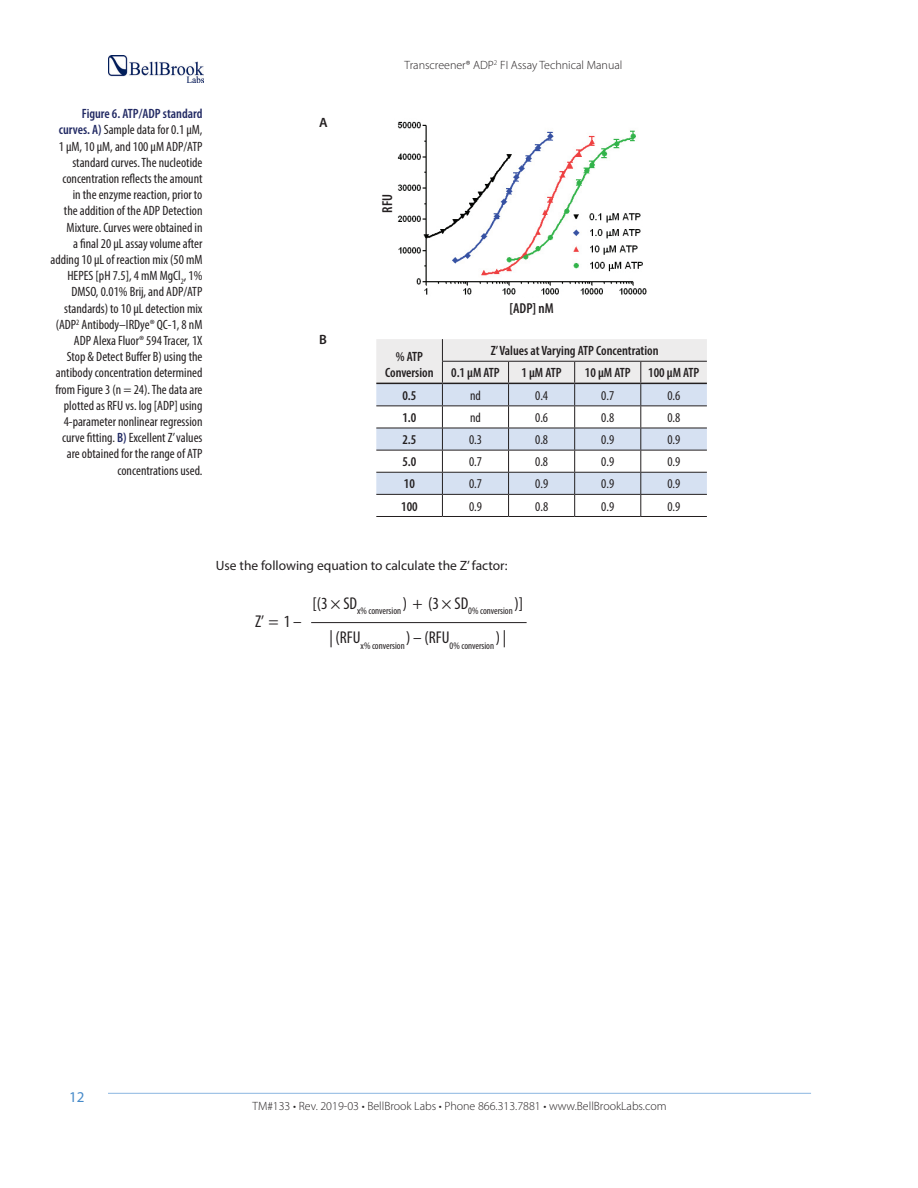
<style>
.page{position:relative;width:918px;height:1188px;background:#fff}
.page>*{position:absolute;margin:0;border:0;box-sizing:border-box;transform-origin:0 0}
.t1{font:condensed 17.1px "Myriad Pro";color:#231f20}
.t2{font:15px "Myriad Pro";color:#468ac9}
.t3{font:600 condensed 14.4px "Myriad Pro";color:#231f20}
.t4{font:condensed 13.5px/16.2px "Myriad Pro";color:#231f20;text-align:right}
.t5{font:600 condensed 13.5px/16.2px "Myriad Pro";color:#231f20;text-align:center}
.t6{font:13.5px "Myriad Pro";color:#231f20}
.t7{font:600 13.5px "Myriad Pro";color:#231f20}
.t8{font:300 12px "Myriad Pro";color:#231f20}
.t9{font:condensed 9.9px "Myriad Pro";color:#231f20}
.s1{font-weight:600;color:#222a64}
</style>
<div class="page">
<hr style="left:108px;top:1093px;width:703px;height:1px;background:#8bb6e1">
<img style="left:109px;top:56px;width:95px;height:26px">
<hr style="left:376px;top:516px;width:66px;height:1px;background:#231f20">
<hr style="left:442px;top:516px;width:67px;height:1px;background:#231f20">
<hr style="left:509px;top:516px;width:66px;height:1px;background:#231f20">
<hr style="left:575px;top:516px;width:66px;height:1px;background:#231f20">
<hr style="left:641px;top:516px;width:66px;height:1px;background:#231f20">
<svg style="left:376px;top:339px;width:331px;height:177px"></svg>
<hr style="left:376px;top:383px;width:66px;height:1px;background:#231f20">
<hr style="left:442px;top:383px;width:67px;height:1px;background:#231f20">
<hr style="left:509px;top:383px;width:66px;height:1px;background:#231f20">
<hr style="left:575px;top:383px;width:66px;height:1px;background:#231f20">
<hr style="left:641px;top:383px;width:66px;height:1px;background:#231f20">
<img style="left:397px;top:121px;width:250px;height:174px">
<hr style="left:311px;top:622px;width:216px;height:1px;background:#231f20">
<p class="t4" style="left:50px;top:105px;width:154px"><span class="s1">Figure 6. ATP/ADP standard curves. A)</span> Sample data for 0.1 μM,<br>1 μM, 10 μM, and 100 μM ADP/ATP standard curves. The nucleotide concentration reflects the amount<br>in the enzyme reaction, prior to<br>the addition of the ADP Detection<br>Mixture. Curves were obtained in<br>a final 20 μL assay volume after adding 10 μL of reaction mix (50 mM<br>HEPES [pH 7.5], 4 mM MgCl<sub>2</sub>, 1%<br>DMSO, 0.01% Brij, and ADP/ATP standards) to 10 μL detection mix (ADP<sup>2</sup> Antibody–IRDye® QC-1, 8 nM<br>ADP Alexa Fluor® 594 Tracer, 1X<br>Stop &amp; Detect Buffer B) using the antibody concentration determined from Figure 3 (n = 24). The data are plotted as RFU vs. log [ADP] using<br>4-parameter nonlinear regression curve fitting. <span class="s1">B)</span> Excellent Z’ values are obtained for the range of ATP concentrations used.</p>
<p class="t7" style="left:319px;top:114px;width:10px">A</p>
<p class="t7" style="left:319px;top:331px;width:9px">B</p>
<p class="t8" style="left:405px;top:58px;width:219px">Transcreener® ADP<sup>2</sup> FI Assay Technical Manual</p>
<p class="t3" style="left:379px;top:213px;width:20px;rotate:-90deg">RFU</p>
<p class="t3" style="left:509px;top:301px;width:46px">[ADP] nM</p>
<p class="t5" style="left:385px;top:348px;width:50px">% ATP<br>Conversion</p>
<p class="t5" style="left:451px;top:339px;width:209px;line-height:22.2px;text-align:left;text-indent:40px">Z’ Values at Varying ATP Concentration<br>0.1 µM ATP</p>
<p class="t5" style="left:522px;top:365px;width:42px">1 µM ATP</p>
<p class="t5" style="left:585px;top:365px;width:47px">10 µM ATP</p>
<p class="t5" style="left:648px;top:365px;width:53px">100 µM ATP</p>
<p class="t5" style="left:402px;top:387px;width:15px">0.5</p>
<p class="t4" style="left:470px;top:387px;width:12px">nd</p>
<p class="t4" style="left:535px;top:387px;width:15px">0.4</p>
<p class="t4" style="left:601px;top:387px;width:15px">0.7</p>
<p class="t4" style="left:667px;top:387px;width:15px">0.6</p>
<p class="t5" style="left:402px;top:409px;width:15px">1.0</p>
<p class="t4" style="left:470px;top:409px;width:12px">nd</p>
<p class="t4" style="left:535px;top:409px;width:15px">0.6</p>
<p class="t4" style="left:601px;top:409px;width:15px">0.8</p>
<p class="t4" style="left:667px;top:409px;width:15px">0.8</p>
<p class="t5" style="left:402px;top:431px;width:15px">2.5</p>
<p class="t4" style="left:469px;top:431px;width:15px">0.3</p>
<p class="t4" style="left:535px;top:431px;width:15px">0.8</p>
<p class="t4" style="left:601px;top:431px;width:15px">0.9</p>
<p class="t4" style="left:667px;top:431px;width:15px">0.9</p>
<p class="t5" style="left:402px;top:453px;width:15px">5.0</p>
<p class="t4" style="left:469px;top:454px;width:15px">0.7</p>
<p class="t4" style="left:535px;top:454px;width:15px">0.8</p>
<p class="t4" style="left:601px;top:454px;width:15px">0.9</p>
<p class="t4" style="left:667px;top:454px;width:15px">0.9</p>
<p class="t5" style="left:404px;top:476px;width:13px">10</p>
<p class="t4" style="left:469px;top:476px;width:15px">0.7</p>
<p class="t4" style="left:535px;top:476px;width:15px">0.9</p>
<p class="t4" style="left:601px;top:476px;width:15px">0.9</p>
<p class="t4" style="left:667px;top:476px;width:15px">0.9</p>
<p class="t5" style="left:401px;top:498px;width:18px">100</p>
<p class="t4" style="left:469px;top:498px;width:15px">0.9</p>
<p class="t4" style="left:535px;top:498px;width:15px">0.8</p>
<p class="t4" style="left:601px;top:498px;width:15px">0.9</p>
<p class="t4" style="left:667px;top:498px;width:15px">0.9</p>
<p class="t6" style="left:216px;top:557px;width:293px">Use the following equation to calculate the Z’ factor:</p>
<p class="t9" style="left:313px;top:605px;width:212px"><sup>[(3</sup> <sup>×</sup> <sup>SD</sup>x% conversion <sup>)</sup> <sup>+</sup> <sup>(3</sup> <sup>×</sup> <sup>SD</sup>0% conversion <sup>)]</sup></p>
<p class="t9" style="left:329px;top:639px;width:178px"><sup>|</sup> <sup>(RFU</sup>x% conversion <sup>)</sup> <sup>–</sup> <sup>(RFU</sup>0% conversion <sup>)</sup> <sup>|</sup></p>
<p class="t1" style="left:255px;top:611px;width:48px">Z’ = 1 –</p>
<p class="t2" style="left:69px;top:1088px;width:17px">12</p>
<p class="t8" style="left:252px;top:1099px;width:416px">TM#133 • Rev. 2019-03 • BellBrook Labs • Phone 866.313.7881 • www.BellBrookLabs.com</p>
</div>
